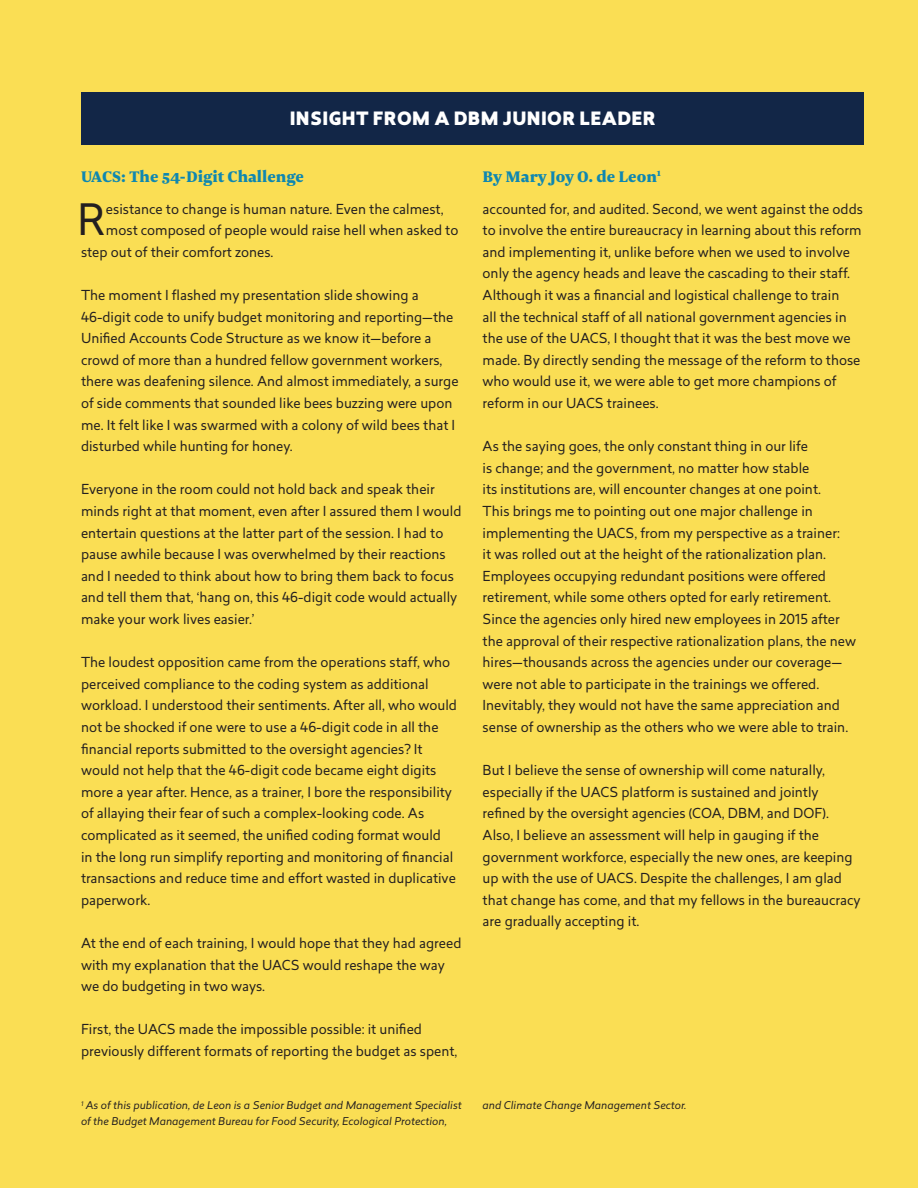
<style>
.page{position:relative;width:918px;height:1188px;background:#fade54}
.page>*{position:absolute;margin:0;border:0;box-sizing:border-box;transform-origin:0 0}
.t1{font:42.45px "Revisal";color:#231f20}
.t2{font:900 18px "Newzald";color:#0f87b0}
.t3{font:900 18px "Revisal";letter-spacing:.02em;color:#fff}
.t4{font:13.5px/21.6px "Revisal";color:#231f20}
.t5{font:italic 10.5px/15.6px "Revisal";color:#231f20}
</style>
<div class="page">
<div style="left:81px;top:92px;width:783px;height:53px;background:#122647"></div>
<p class="t3" style="left:290px;top:105px;width:367px">INSIGHT FROM A DBM JUNIOR LEADER</p>
<p class="t2" style="left:81px;top:165px;width:224px">UACS: The 54-Digit Challenge</p>
<p class="t2" style="left:483px;top:165px;width:180px">By Mary Joy O. de Leon<sup>1</sup></p>
<p class="t1" style="left:77px;top:190px;width:30px">R</p>
<p class="t4" style="left:106px;top:198px;width:339px">esistance to change is human nature. Even the calmest,</p>
<p class="t4" style="left:106px;top:219px;width:354px">most composed of people would raise hell when asked to</p>
<p class="t4" style="left:81px;top:241px;width:194px">step out of their comfort zones.</p>
<p class="t4" style="left:81px;top:284px;width:379px">The moment I flashed my presentation slide showing a 46-digit code to unify budget monitoring and reporting—the Unified Accounts Code Structure as we know it—before a crowd of more than a hundred fellow government workers, there was deafening silence. And almost immediately, a surge of side comments that sounded like bees buzzing were upon me. It felt like I was swarmed with a colony of wild bees that I disturbed while hunting for honey.</p>
<p class="t4" style="left:81px;top:479px;width:382px">Everyone in the room could not hold back and speak their minds right at that moment, even after I assured them I would entertain questions at the latter part of the session. I had to pause awhile because I was overwhelmed by their reactions and I needed to think about how to bring them back to focus and tell them that, ‘hang on, this 46-digit code would actually make your work lives easier.’</p>
<p class="t4" style="left:81px;top:651px;width:377px">The loudest opposition came from the operations staff, who perceived compliance to the coding system as additional workload. I understood their sentiments. After all, who would not be shocked if one were to use a 46-digit code in all the financial reports submitted to the oversight agencies? It would not help that the 46-digit code became eight digits more a year after. Hence, as a trainer, I bore the responsibility of allaying their fear of such a complex-looking code. As complicated as it seemed, the unified coding format would<br>in the long run simplify reporting and monitoring of financial transactions and reduce time and effort wasted in duplicative paperwork.</p>
<p class="t4" style="left:81px;top:932px;width:382px">At the end of each training, I would hope that they had agreed with my explanation that the UACS would reshape the way we do budgeting in two ways.</p>
<p class="t4" style="left:81px;top:1019px;width:378px">First, the UACS made the impossible possible: it unified previously different formats of reporting the budget as spent,</p>
<p class="t4" style="left:483px;top:198px;width:382px">accounted for, and audited. Second, we went against the odds to involve the entire bureaucracy in learning about this reform and implementing it, unlike before when we used to involve only the agency heads and leave the cascading to their staff.<br>Although it was a financial and logistical challenge to train<br>all the technical staff of all national government agencies in the use of the UACS, I thought that it was the best move we made. By directly sending the message of the reform to those who would use it, we were able to get more champions of reform in our UACS trainees.</p>
<p class="t4" style="left:483px;top:435px;width:375px">As the saying goes, the only constant thing in our life<br>is change; and the government, no matter how stable<br>its institutions are, will encounter changes at one point.<br>This brings me to pointing out one major challenge in implementing the UACS, from my perspective as a trainer:<br>it was rolled out at the height of the rationalization plan.<br>Employees occupying redundant positions were offered retirement, while some others opted for early retirement.<br>Since the agencies only hired new employees in 2015 after the approval of their respective rationalization plans, the new hires—thousands across the agencies under our coverage— were not able to participate in the trainings we offered.<br>Inevitably, they would not have the same appreciation and sense of ownership as the others who we were able to train.</p>
<p class="t4" style="left:483px;top:759px;width:380px">But I believe the sense of ownership will come naturally, especially if the UACS platform is sustained and jointly refined by the oversight agencies (COA, DBM, and DOF).<br>Also, I believe an assessment will help in gauging if the government workforce, especially the new ones, are keeping up with the use of UACS. Despite the challenges, I am glad that change has come, and that my fellows in the bureaucracy are gradually accepting it.</p>
<p class="t5" style="left:81px;top:1098px;width:382px"><sup>1</sup> As of this publication, de Leon is a Senior Budget and Management Specialist of the Budget Management Bureau for Food Security, Ecological Protection,</p>
<p class="t5" style="left:483px;top:1098px;width:205px">and Climate Change Management Sector.</p>
</div>
